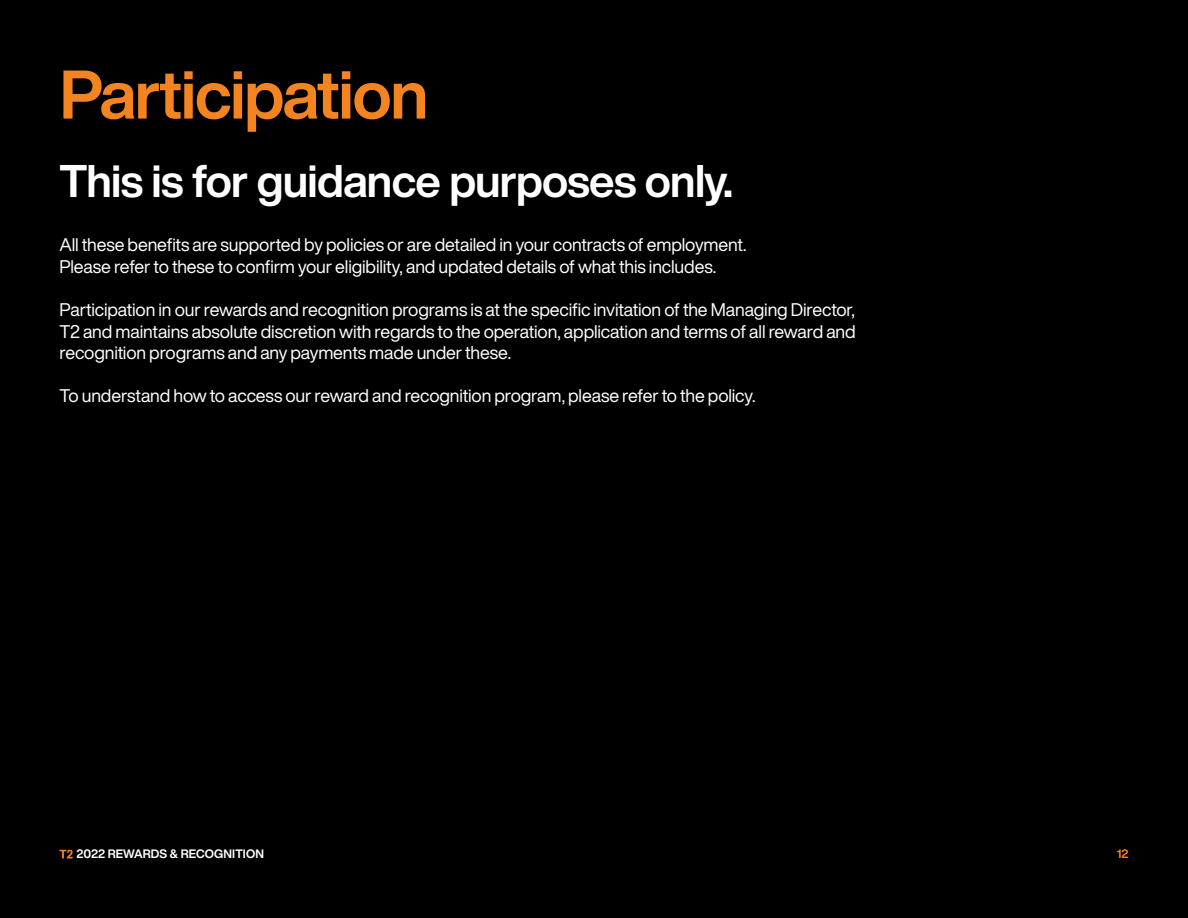
<style>
.page{position:relative;width:1188px;height:918px;background:#000}
.page>*{position:absolute;margin:0;border:0;box-sizing:border-box;transform-origin:0 0}
.t1{font:700 67.5px "Helvetica Now Display";letter-spacing:-.02em;color:#f48420}
.t2{font:700 45px "Helvetica Now Display";letter-spacing:-.015em;color:#fff}
.t3{font:18px/21.6px "Helvetica Now Display";letter-spacing:-.01em;color:#fff}
.t4{font:700 12px "Helvetica Now Display";letter-spacing:.005em;color:#fff}
.t5{font:700 12px "Helvetica Now Display";color:#f58420}
</style>
<div class="page">
<svg style="left:60px;top:850px;width:14px;height:8px"></svg>
<h1 class="t1" style="left:60px;top:48px;width:371px">Participation</h1>
<h2 class="t2" style="left:60px;top:150px;width:675px">This is for guidance purposes only.</h2>
<p class="t3" style="left:60px;top:234px;width:689px">All these benefits are supported by policies or are detailed in your contracts of employment.<br>Please refer to these to confirm your eligibility, and updated details of what this includes.</p>
<p class="t3" style="left:60px;top:299px;width:798px;text-align:justify">Participation in our rewards and recognition programs is at the specific invitation of the Managing Director, T2 and maintains absolute discretion with regards to the operation, application and terms of all reward and recognition programs and any payments made under these.</p>
<p class="t3" style="left:60px;top:385px;width:698px">To understand how to access our reward and recognition program, please refer to the policy.</p>
<p class="t4" style="left:77px;top:846px;width:189px">2022 REWARDS &amp; RECOGNITION</p>
<p class="t5" style="left:1117px;top:846px;width:13px">12</p>
</div>
